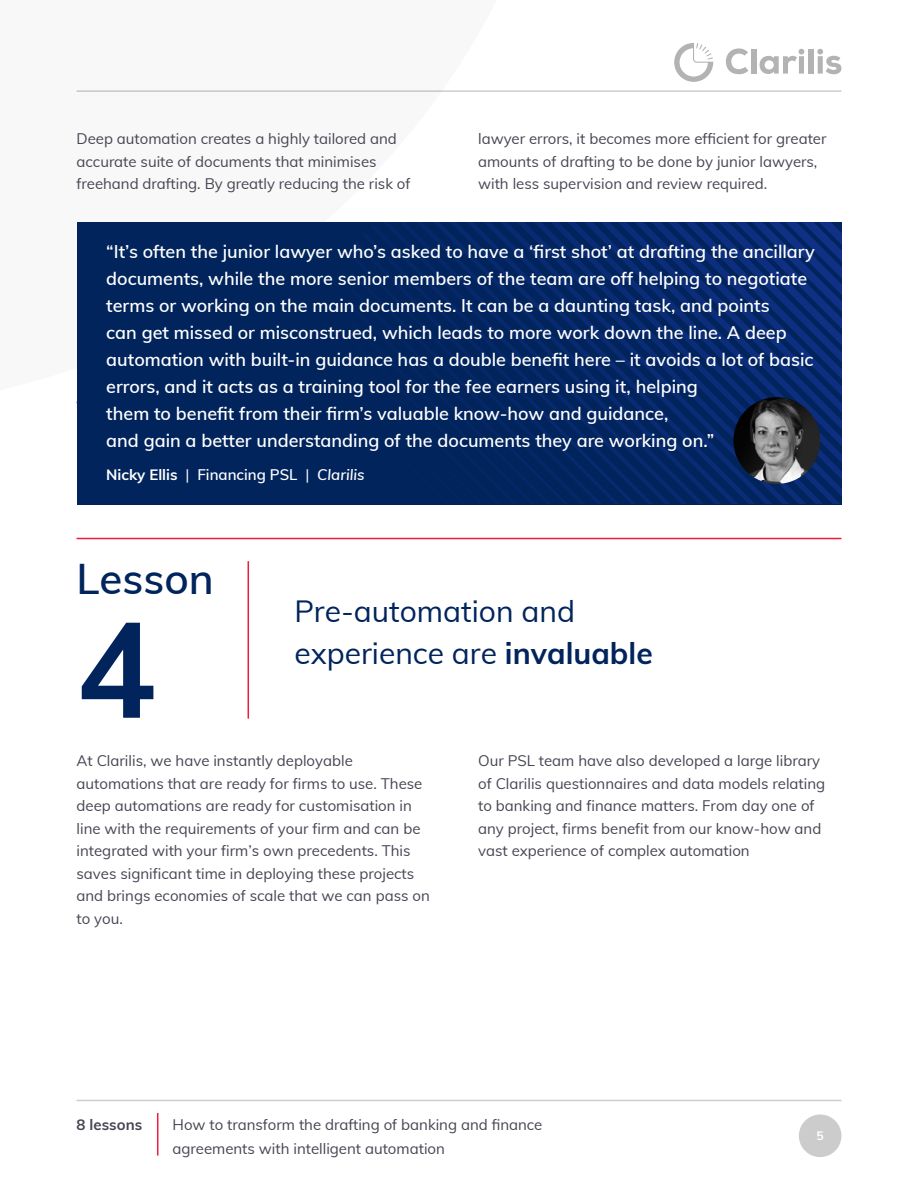
<style>
.page{position:relative;width:918px;height:1188px;background:#fff}
.page>*{position:absolute;margin:0;border:0;box-sizing:border-box;transform-origin:0 0}
.t1{font:700 133.5px "Muli";color:#01245c}
.t2{font:600 42px "Muli";color:#01245c}
.t3{font:30px/42px "Muli";color:#01245c}
.t4{font:600 18px/27px "Muli";color:#fff}
.t5{font:15px/22.5px "Muli";color:#454553}
.t6{font:600 15px "Muli";color:#fff}
.t7{font:700 15px "Muli";color:#454553}
.t8{font:700 12.15px "Muli";color:#fff}
.s1{font-weight:700}
.s2{font-weight:400}
.s3{font-style:italic}
</style>
<div class="page">
<svg style="left:726px;top:48px;width:22px;height:26px"></svg>
<div style="left:751px;top:49px;width:5px;height:25px;background:#b3b3b3"></div>
<svg style="left:760px;top:48px;width:44px;height:26px"></svg>
<div style="left:808px;top:49px;width:5px;height:25px;background:#b3b3b3"></div>
<svg style="left:817px;top:48px;width:24px;height:26px"></svg>
<svg style="left:674px;top:43px;width:39px;height:39px"></svg>
<hr style="left:77px;top:90px;width:764px;height:2px;background:#ccc">
<hr style="left:77px;top:1100px;width:764px;height:1px;background:#ccc">
<div style="left:799px;top:1114px;width:42px;height:43px;background:#ccc;border-radius:50%"></div>
<hr style="left:157px;top:1113px;width:1px;height:43px;background:#ed1b3d">
<div style="left:77px;top:222px;width:764px;height:282px;background:#01245c"></div>
<svg style="left:833px;top:225px;width:8px;height:279px"></svg>
<svg style="left:824px;top:222px;width:9px;height:282px"></svg>
<svg style="left:384px;top:222px;width:381px;height:281px"></svg>
<svg style="left:372px;top:224px;width:384px;height:280px"></svg>
<svg style="left:372px;top:233px;width:376px;height:271px"></svg>
<svg style="left:372px;top:241px;width:367px;height:263px"></svg>
<svg style="left:372px;top:250px;width:359px;height:254px"></svg>
<svg style="left:372px;top:258px;width:350px;height:246px"></svg>
<svg style="left:372px;top:267px;width:342px;height:237px"></svg>
<svg style="left:372px;top:275px;width:333px;height:229px"></svg>
<svg style="left:372px;top:284px;width:325px;height:220px"></svg>
<svg style="left:372px;top:292px;width:316px;height:212px"></svg>
<svg style="left:372px;top:301px;width:308px;height:203px"></svg>
<svg style="left:372px;top:309px;width:299px;height:195px"></svg>
<svg style="left:372px;top:318px;width:291px;height:186px"></svg>
<svg style="left:372px;top:326px;width:282px;height:178px"></svg>
<svg style="left:372px;top:335px;width:274px;height:169px"></svg>
<svg style="left:372px;top:343px;width:265px;height:161px"></svg>
<img style="left:733px;top:397px;width:87px;height:87px;border-radius:43px">
<hr style="left:77px;top:538px;width:764px;height:1px;background:#ed1b3d">
<hr style="left:248px;top:561px;width:1px;height:158px;background:#ed1b3d">
<p class="t5" style="left:77px;top:127px;width:336px">Deep automation creates a highly tailored and accurate suite of documents that minimises freehand drafting. By greatly reducing the risk of</p>
<p class="t5" style="left:478px;top:127px;width:350px">lawyer errors, it becomes more efficient for greater amounts of drafting to be done by junior lawyers, with less supervision and review required.</p>
<p class="t4" style="left:106px;top:238px;width:710px">“It’s often the junior lawyer who’s asked to have a ‘first shot’ at drafting the ancillary documents, while the more senior members of the team are off helping to negotiate terms or working on the main documents. It can be a daunting task, and points<br>can get missed or misconstrued, which leads to more work down the line. A deep automation with built-in guidance has a double benefit here – it avoids a lot of basic errors, and it acts as a training tool for the fee earners using it, helping<br>them to benefit from their firm’s valuable know-how and guidance,<br>and gain a better understanding of the documents they are working on.”</p>
<p class="t6" style="left:106px;top:464px;width:260px"><span class="s1">Nicky Ellis</span> <span class="s2">|</span> Financing PSL <span class="s2">|</span> <span class="s3">Clarilis</span></p>
<h2 class="t2" style="left:77px;top:548px;width:139px">Lesson</h2>
<h1 class="t1" style="left:77px;top:572px;width:82px">4</h1>
<h3 class="t3" style="left:294px;top:589px;width:360px">Pre-automation and experience are <span class="s1">invaluable</span></h3>
<p class="t5" style="left:77px;top:749px;width:355px">At Clarilis, we have instantly deployable automations that are ready for firms to use. These deep automations are ready for customisation in line with the requirements of your firm and can be integrated with your firm’s own precedents. This saves significant time in deploying these projects and brings economies of scale that we can pass on to you.</p>
<p class="t5" style="left:478px;top:749px;width:349px">Our PSL team have also developed a large library of Clarilis questionnaires and data models relating to banking and finance matters. From day one of any project, firms benefit from our know-how and vast experience of complex automation</p>
<p class="t7" style="left:77px;top:1113px;width:67px">8 lessons</p>
<p class="t5" style="left:173px;top:1112px;width:371px;line-height:24px">How to transform the drafting of banking and finance agreements with intelligent automation</p>
<p class="t8" style="left:817px;top:1127px;width:9px">5</p>
</div>
